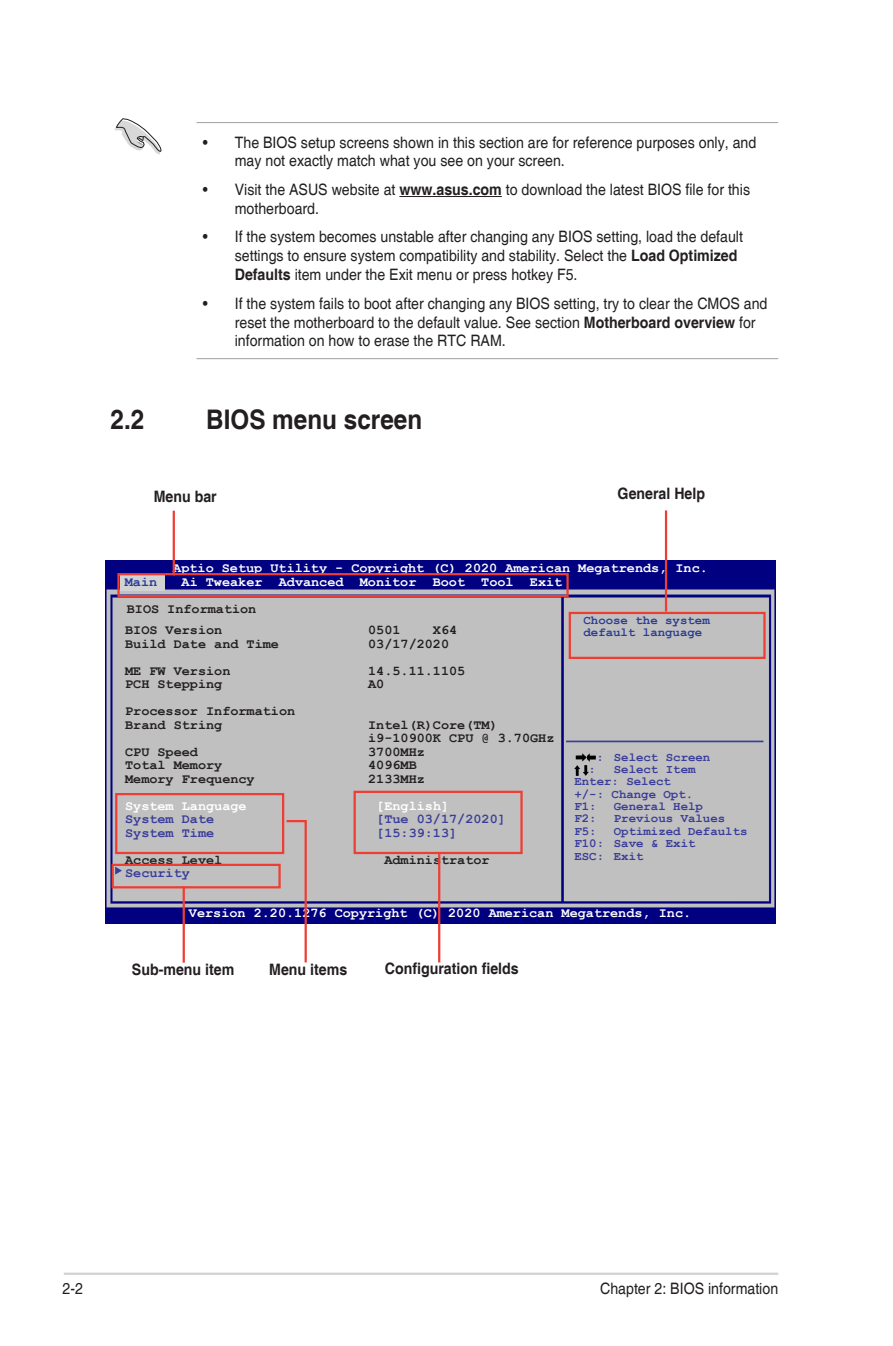
<style>
.page{position:relative;width:893px;height:1346px;background:#fff}
.page>*{position:absolute;margin:0;border:0;box-sizing:border-box;transform-origin:0 0}
.MB_Heading_1{font:700 27px "Helvetica";color:#231f20;scale:.9 1}
.MB_Message_List_2{font:15.75px/18.9px "Helvetica";color:#231f20;scale:.9 1}
.MB_Message_List_3{font:15.75px/18.9px "Helvetica";color:#231f20;scale:.9 1}
.MB_Message_List_1{font:15.75px/18.9px "Helvetica";color:#231f20;scale:.9 1}
.MB_Figure_Label{font:700 15.75px "Helvetica";color:#231f20;scale:.9 1}
.BIOS_Screen_Text-bla{font:700 13.5px "Courier New";color:#231f20}
.BIOS_SCreen_Text{font:700 13.5px "Courier New";color:#fff}
.BIOS_Screen_Text-blu{font:700 13.5px "Courier New";color:#3a3d99}
.BIOS_Screen_Text-blu-2{font:700 13.5px "Courier New";color:#231f20}
.BIOS_Screen_Text-bla-2{font:700 13.5px "Courier New";color:#fff}
.BIOS_SCreen_Text-2{font:700 13.5px "Courier New";color:#2a3d95}
.BIOS_SCreen_Text-3{font:700 12.38px/12.4px "Courier New";color:#3a3d99}
.BIOS_SCreen_Text-4{font:700 12.38px/12.4px "Courier New";color:#2a3d95}
.s1{font-weight:700}
</style>
<div class="page">
<img style="left:105px;top:561px;width:671px;height:362px">
<svg style="left:574px;top:753px;width:23px;height:8px"></svg>
<img style="left:574px;top:765px;width:15px;height:10px">
<div style="left:120px;top:574px;width:45px;height:17px;background:#d1d2d4"></div>
<hr style="left:566px;top:740px;width:197px;height:2px;background:#3a3d99">
<div style="left:117px;top:573px;width:452px;height:24px;border:2px solid #ee3e34"></div>
<div style="left:115px;top:793px;width:169px;height:61px;border:2px solid #ee3e34"></div>
<hr style="left:183px;top:886px;width:2px;height:76px;background:#ee3e34">
<div style="left:569px;top:612px;width:197px;height:47px;border:2px solid #ee3e34"></div>
<hr style="left:665px;top:510px;width:2px;height:101px;background:#ee3e34">
<hr style="left:173px;top:511px;width:2px;height:64px;background:#ee3e34">
<div style="left:354px;top:791px;width:169px;height:63px;border:2px solid #ee3e34"></div>
<hr style="left:438px;top:854px;width:2px;height:108px;background:#ee3e34">
<svg style="left:115px;top:867px;width:7px;height:7px"></svg>
<svg style="left:284px;top:819px;width:24px;height:144px"></svg>
<div style="left:112px;top:864px;width:169px;height:24px;border:2px solid #ee3e34"></div>
<hr style="left:197px;top:122px;width:581px;height:1px;background:#a8a9ad">
<hr style="left:399px;top:196px;width:103px;height:1px;background:#231f20">
<hr style="left:197px;top:358px;width:581px;height:1px;background:#a8a9ad">
<svg style="left:114px;top:118px;width:48px;height:36px"></svg>
<hr style="left:64px;top:1272px;width:714px;height:3px;background:#d1d2d4">
<p class="MB_Message_List_1" style="left:235px;top:133px;width:581px;text-indent:-32px">• The BIOS setup screens shown in this section are for reference purposes only, and may not exactly match what you see on your screen.</p>
<p class="MB_Message_List_2" style="left:235px;top:181px;width:574px;text-indent:-32px">• Visit the ASUS website at <span class="s1">www.asus.com</span> to download the latest BIOS file for this motherboard.</p>
<p class="MB_Message_List_2" style="left:235px;top:228px;width:566px;text-indent:-32px">• If the system becomes unstable after changing any BIOS setting, load the default settings to ensure system compatibility and stability. Select the <span class="s1">Load Optimized<br>Defaults</span> item under the Exit menu or press hotkey F5.</p>
<p class="MB_Message_List_3" style="left:235px;top:294px;width:593px;text-indent:-32px">• If the system fails to boot after changing any BIOS setting, try to clear the CMOS and reset the motherboard to the default value. See section <span class="s1">Motherboard overview</span> for information on how to erase the RTC RAM.</p>
<p class="MB_Heading_1" style="left:111px;top:403px;width:39px">2.2</p>
<p class="MB_Heading_1" style="left:206px;top:403px;width:242px">BIOS menu screen</p>
<p class="MB_Figure_Label" style="left:154px;top:487px;width:72px">Menu bar</p>
<p class="MB_Figure_Label" style="left:618px;top:483px;width:99px">General Help</p>
<p class="BIOS_SCreen_Text" style="left:173px;top:560px;width:536px">Aptio Setup Utility - Copyright (C) 2020 American Megatrends, Inc.</p>
<p class="BIOS_SCreen_Text-2" style="left:125px;top:573px;width:34px">Main</p>
<p class="BIOS_SCreen_Text" style="left:182px;top:573px;width:382px">Ai Tweaker Advanced Monitor Boot Tool Exit</p>
<p class="BIOS_Screen_Text-bla" style="left:127px;top:601px;width:131px">BIOS Information</p>
<p class="BIOS_Screen_Text-bla" style="left:125px;top:622px;width:99px">BIOS Version</p>
<p class="BIOS_Screen_Text-bla" style="left:368px;top:622px;width:34px">0501</p>
<p class="BIOS_Screen_Text-bla" style="left:433px;top:622px;width:26px">X64</p>
<p class="BIOS_Screen_Text-bla" style="left:125px;top:635px;width:155px">Build Date and Time</p>
<p class="BIOS_Screen_Text-bla" style="left:368px;top:635px;width:82px">03/17/2020</p>
<p class="BIOS_Screen_Text-bla" style="left:125px;top:662px;width:107px">ME FW Version</p>
<p class="BIOS_Screen_Text-bla" style="left:368px;top:662px;width:99px">14.5.11.1105</p>
<p class="BIOS_Screen_Text-bla" style="left:125px;top:676px;width:99px">PCH Stepping</p>
<p class="BIOS_Screen_Text-bla" style="left:368px;top:676px;width:18px">A0</p>
<p class="BIOS_Screen_Text-bla" style="left:125px;top:703px;width:172px">Processor Information</p>
<p class="BIOS_Screen_Text-bla" style="left:125px;top:716px;width:99px">Brand String</p>
<p class="BIOS_Screen_Text-bla" style="left:368px;top:716px;width:131px">Intel(R)Core(TM)</p>
<p class="BIOS_Screen_Text-bla" style="left:368px;top:730px;width:188px">i9-10900K CPU @ 3.70GHz</p>
<p class="BIOS_Screen_Text-bla" style="left:125px;top:743px;width:74px">CPU Speed</p>
<p class="BIOS_Screen_Text-bla" style="left:368px;top:743px;width:58px">3700MHz</p>
<p class="BIOS_Screen_Text-bla" style="left:125px;top:757px;width:99px">Total Memory</p>
<p class="BIOS_Screen_Text-bla" style="left:368px;top:757px;width:50px">4096MB</p>
<p class="BIOS_Screen_Text-bla" style="left:125px;top:770px;width:131px">Memory Frequency</p>
<p class="BIOS_Screen_Text-bla" style="left:368px;top:770px;width:58px">2133MHz</p>
<p class="BIOS_Screen_Text-bla-2" style="left:125px;top:797px;width:123px">System Language</p>
<p class="BIOS_Screen_Text-bla-2" style="left:376px;top:797px;width:74px">[English]</p>
<p class="BIOS_Screen_Text-blu" style="left:125px;top:811px;width:91px">System Date</p>
<p class="BIOS_Screen_Text-blu" style="left:376px;top:811px;width:131px">[Tue 03/17/2020]</p>
<p class="BIOS_Screen_Text-blu" style="left:125px;top:824px;width:91px">System Time</p>
<p class="BIOS_Screen_Text-blu" style="left:376px;top:824px;width:83px">[15:39:13]</p>
<p class="BIOS_Screen_Text-blu-2" style="left:125px;top:851px;width:99px">Access Level</p>
<p class="BIOS_Screen_Text-blu-2" style="left:384px;top:851px;width:107px">Administrator</p>
<p class="BIOS_Screen_Text-blu" style="left:125px;top:865px;width:66px">Security</p>
<p class="BIOS_SCreen_Text-4" style="left:583px;top:613px;width:128px">Choose the system default language</p>
<p class="BIOS_SCreen_Text-3" style="left:597px;top:750px;width:115px">: Select Screen</p>
<p class="BIOS_SCreen_Text-3" style="left:574px;top:762px;width:123px;text-indent:39px">Select Item<br>Enter: Select +/-: Change Opt.</p>
<p class="BIOS_SCreen_Text-3" style="left:574px;top:799px;width:24px">F1:</p>
<p class="BIOS_SCreen_Text-3" style="left:614px;top:799px;width:91px">General Help</p>
<p class="BIOS_SCreen_Text-3" style="left:574px;top:812px;width:24px">F2:</p>
<p class="BIOS_SCreen_Text-3" style="left:614px;top:812px;width:113px">Previous Values</p>
<p class="BIOS_SCreen_Text-3" style="left:574px;top:824px;width:24px">F5:</p>
<p class="BIOS_SCreen_Text-3" style="left:589px;top:762px;width:9px">:</p>
<p class="BIOS_SCreen_Text-3" style="left:574px;top:824px;width:175px;text-indent:39px">Optimized Defaults<br>F10: Save &amp; Exit</p>
<p class="BIOS_SCreen_Text-3" style="left:574px;top:849px;width:71px">ESC: Exit</p>
<p class="BIOS_SCreen_Text" style="left:189px;top:904px;width:504px">Version 2.20.1276 Copyright (C) 2020 American Megatrends, Inc.</p>
<p class="MB_Figure_Label" style="left:132px;top:960px;width:115px">Sub-menu item</p>
<p class="MB_Figure_Label" style="left:385px;top:958px;width:150px">Configuration fields</p>
<p class="MB_Figure_Label" style="left:269px;top:960px;width:88px">Menu items</p>
<p class="MB_Message_List_2" style="left:63px;top:1279px;width:24px">2-2</p>
<p class="MB_Message_List_2" style="left:600px;top:1279px;width:199px">Chapter 2: BIOS information</p>
</div>
